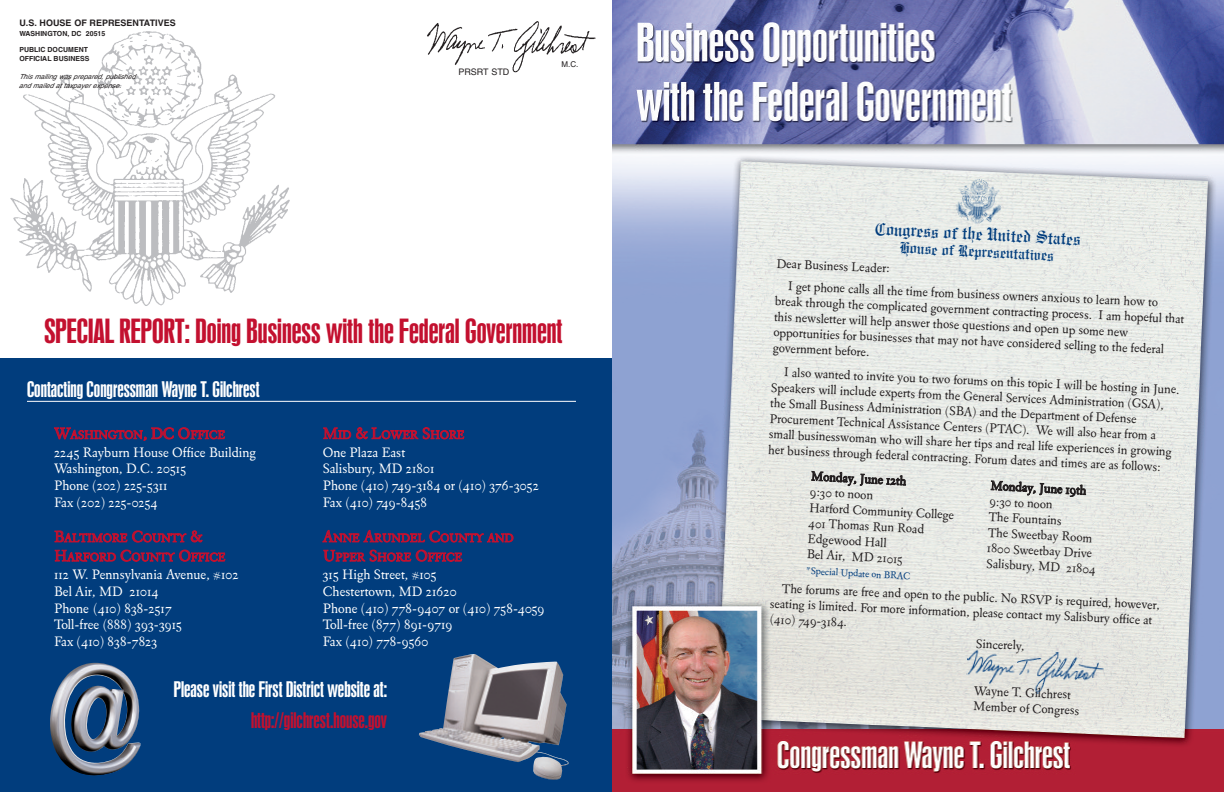
<style>
.page{position:relative;width:1224px;height:792px;background:#fff}
.page>*{position:absolute;margin:0;border:0;box-sizing:border-box;transform-origin:0 0}
.t1{font:700 31px "Hadrian";color:#c3102f}
.t2{font:700 20px "Hadrian";color:#fff}
.t3{font:700 20px "Hadrian";color:#c3102f}
.t4{font:18px "Engravers Old English BT";color:#013d7d}
.t5{font:16px "Engravers Old English BT";color:#013d7d}
.t6{font:14px/16.8px "Eldorado Text";color:#fff}
.t7{font:13px/15.6px "Eldorado Text";color:#231f20}
.t8{font:12px/19.2px "Eldorado Text";letter-spacing:-.005em;color:#c3102f}
.t9{font:10px "Eldorado Text";color:#013d7d}
.t10{font:700 9px "Helvetica";color:#231f20}
.t11{font:9px "Helvetica";color:#231f20}
.t12{font:8px "Helvetica";color:#231f20}
.t13{font:italic 7px/8.4px "Helvetica";color:#231f20}
.t14{font:700 7px/9px "Helvetica";color:#231f20}
.s1{font-size:16px}
</style>
<div class="page">
<img style="left:612px;top:0;width:612px;height:792px">
<img style="left:966px;top:648px;width:140px;height:48px">
<img style="left:951px;top:174px;width:57px;height:56px">
<div style="left:0;top:359px;width:612px;height:433px;background:#013d7d"></div>
<img style="left:50px;top:663px;width:91px;height:113px">
<hr style="left:27px;top:401px;width:549px;height:1px;background:#fff">
<img style="left:419px;top:654px;width:150px;height:126px">
<img style="left:10px;top:31px;width:280px;height:275px">
<img style="left:427px;top:21px;width:169px;height:51px">
<svg style="left:824px;top:317px;width:5px;height:6px"></svg>
<svg style="left:865px;top:437px;width:5px;height:6px"></svg>
<p class="t10" style="left:19px;top:19px;width:158px">U.S. HOUSE OF REPRESENTATIVES</p>
<p class="t14" style="left:19px;top:29px;width:88px">WASHINGTON, DC 20515</p>
<p class="t14" style="left:19px;top:45px;width:72px">PUBLIC DOCUMENT<br>OFFICIAL BUSINESS</p>
<p class="t13" style="left:19px;top:73px;width:118px">This mailing was prepared, published and mailed at taxpayer expense.</p>
<p class="t11" style="left:458px;top:69px;width:52px">PRSRT STD</p>
<p class="t12" style="left:562px;top:62px;width:18px">M.C.</p>
<h1 class="t1" style="left:44px;top:314px;width:520px">SPECIAL REPORT: Doing Business with the Federal Government</h1>
<h2 class="t2" style="left:27px;top:379px;width:234px">Contacting Congressman Wayne T. Gilchrest</h2>
<p class="t8" style="left:54px;top:425px;width:172px"><span class="s1">W</span>ASHINGTON<span class="s1">, DC O</span>FFICE</p>
<p class="t6" style="left:54px;top:443px;width:204px">2245 Rayburn House Office Building<br>Washington, D.C. 20515<br>Phone (202) 225-5311<br>Fax (202) 225-0254</p>
<p class="t8" style="left:54px;top:528px;width:173px"><span class="s1">B</span>ALTIMORE <span class="s1">C</span>OUNTY <span class="s1">&amp;<br>H</span>ARFORD <span class="s1">C</span>OUNTY <span class="s1">O</span>FFICE</p>
<p class="t6" style="left:54px;top:566px;width:186px">112 W. Pennsylvania Avenue, #102<br>Bel Air, MD 21014<br>Phone (410) 838-2517<br>Toll-free (888) 393-3915<br>Fax (410) 838-7823</p>
<p class="t8" style="left:323px;top:425px;width:143px"><span class="s1">M</span>ID <span class="s1">&amp; L</span>OWER <span class="s1">S</span>HORE</p>
<p class="t6" style="left:323px;top:443px;width:218px">One Plaza East<br>Salisbury, MD 21801<br>Phone (410) 749-3184 or (410) 376-3052<br>Fax (410) 749-8458</p>
<p class="t8" style="left:323px;top:528px;width:192px"><span class="s1">A</span>NNE <span class="s1">A</span>RUNDEL <span class="s1">C</span>OUNTY AND<br><span class="s1">U</span>PPER <span class="s1">S</span>HORE <span class="s1">O</span>FFICE</p>
<p class="t6" style="left:323px;top:566px;width:223px">315 High Street, #105<br>Chestertown, MD 21620<br>Phone (410) 778-9407 or (410) 758-4059<br>Toll-free (877) 891-9719<br>Fax (410) 778-9560</p>
<h2 class="t2" style="left:174px;top:679px;width:215px">Please visit the First District website at:</h2>
<h2 class="t3" style="left:251px;top:710px;width:137px">http://gilchrest.house.gov</h2>
<h3 class="t4" style="left:875px;top:222px;width:208px;rotate:3deg">Congress of the United States</h3>
<p class="t5" style="left:900px;top:242px;width:156px;rotate:3deg">House of Representatives</p>
<p class="t7" style="left:777px;top:256px;width:115px;rotate:2deg">Dear Business Leader:</p>
<p class="t7" style="left:775px;top:293px;width:91px;rotate:2deg">break through the</p>
<p class="t7" style="left:788px;top:278px;width:73px;rotate:2deg">I get phone ca</p>
<p class="t7" style="left:868px;top:282px;width:319px;text-indent:-9px;rotate:2deg">lls all the time from business owners anxious to learn how to complicated government contracting process. I am hopeful that</p>
<p class="t7" style="left:774px;top:324px;width:94px;rotate:2deg">opportunities for b</p>
<p class="t7" style="left:774px;top:309px;width:89px;rotate:2deg">this newsl tter wi</p>
<p class="t7" style="left:862px;top:313px;width:269px;rotate:2deg">ll help answer those questions and open up some new</p>
<p class="t7" style="left:773px;top:340px;width:98px;rotate:2deg">government before.</p>
<p class="t7" style="left:867px;top:329px;width:300px;rotate:2deg">usinesses that may not have considered selling to the federal</p>
<p class="t7" style="left:771px;top:380px;width:128px;rotate:2deg">Speakers will include exp</p>
<p class="t7" style="left:784px;top:365px;width:112px;rotate:2deg">I also wanted to invite</p>
<p class="t7" style="left:898px;top:370px;width:284px;rotate:2deg">you to two forums on this topic I will be hosting in June.</p>
<p class="t7" style="left:771px;top:395px;width:90px;rotate:2deg">the Small Busines</p>
<p class="t7" style="left:898px;top:386px;width:268px;rotate:2deg">erts from the General Services Administration (GSA),</p>
<p class="t7" style="left:770px;top:411px;width:93px;rotate:2deg">Procurement Tech</p>
<p class="t7" style="left:859px;top:400px;width:279px;rotate:2deg">s Administration (SBA) and the Department of Defense</p>
<p class="t7" style="left:769px;top:426px;width:109px;rotate:2deg">small businesswom n</p>
<p class="t7" style="left:861px;top:416px;width:297px;rotate:2deg">nical Assistance Centers (PTAC). We will also hear from a</p>
<p class="t7" style="left:769px;top:442px;width:112px;rotate:2deg">her business through f</p>
<p class="t7" style="left:880px;top:432px;width:294px;rotate:2deg">who will share her tips and real life experiences in growing ederal contracting. Forum dates and times are as follows:</p>
<p class="t7" style="left:811px;top:468px;width:147px;rotate:3deg">Monday, June 12th<br>9:30 to noon<br>Harford Community College<br>401 Thomas Run Road<br>Edgewood Hall<br>Bel Air, MD 21015</p>
<p class="t9" style="left:806px;top:565px;width:106px;rotate:3deg">*Special Update on BRAC</p>
<p class="t7" style="left:991px;top:477px;width:111px;rotate:3deg">Monday, June 19th<br>9:30 to noon<br>The Fountains<br>The Sweetbay Room<br>1800 Sweetbay Drive<br>Salisbury, MD 21804</p>
<p class="t7" style="left:836px;top:582px;width:15px;text-indent:-53px;rotate:2deg">The forums a i</p>
<p class="t7" style="left:849px;top:584px;width:313px;rotate:2deg">re free and open to the public. No RSVP is required, however,</p>
<p class="t7" style="left:770px;top:611px;width:79px;rotate:2deg">(410) 749-3184.</p>
<p class="t7" style="left:854px;top:600px;width:300px;rotate:2deg">. For more information, please contact my Salisbury office at</p>
<p class="t7" style="left:976px;top:636px;width:50px;rotate:2deg">Sincerely,</p>
<p class="t7" style="left:974px;top:683px;width:108px;rotate:2deg">Wayne T. Gilchrest<br>Member of Congress</p>
<p class="t7" style="left:770px;top:596px;width:86px;rotate:2deg">seating is lim ted</p>
</div>
